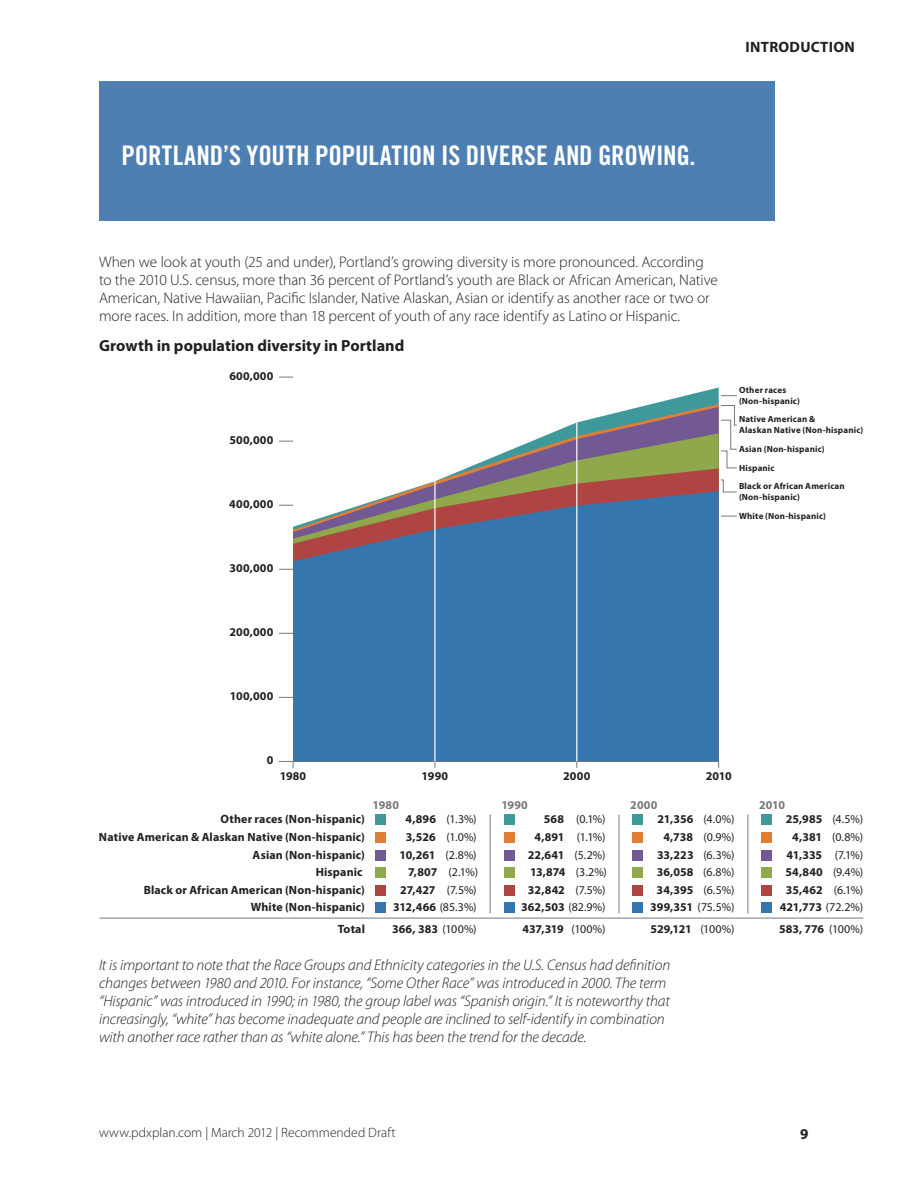
<style>
.page{position:relative;width:918px;height:1188px;background:#fff}
.page>*{position:absolute;margin:0;border:0;box-sizing:border-box;transform-origin:0 0}
.t1{font:27px "Trade Gothic LT Std Bd Cn 20";color:#fff}
.t2{font:700 16.2px "Myriad Pro";color:#231f20}
.t3{font:italic 300 15.3px/18px "Myriad Pro";letter-spacing:-.01em;color:#231f20}
.t4{font:300 15.3px/18px "Myriad Pro";letter-spacing:-.005em;color:#231f20}
.t5{font:700 15px "Myriad Pro";letter-spacing:.02em;color:#231f20}
.t6{font:300 13.5px "Myriad Pro";letter-spacing:.005em;color:#231f20}
.t7{font:700 12px "Myriad Pro";letter-spacing:.01em;color:#231f20}
.t8{font:12px "Myriad Pro";color:#231f20}
.t9{font:700 12px "Myriad Pro";letter-spacing:.01em;color:#76787b}
.t10{font:700 9px/10.8px "Myriad Pro";letter-spacing:.02em;color:#231f20}
.s1{font-weight:700}
.s2{font-weight:400}
</style>
<div class="page">
<div style="left:99px;top:81px;width:676px;height:139px;background:#4d7fb3"></div>
<div style="left:375px;top:815px;width:11px;height:10px;background:#3f989a"></div>
<div style="left:375px;top:832px;width:11px;height:11px;background:#e07e37"></div>
<div style="left:375px;top:850px;width:11px;height:11px;background:#735993"></div>
<div style="left:375px;top:867px;width:11px;height:11px;background:#8fa84c"></div>
<div style="left:375px;top:885px;width:11px;height:11px;background:#af4443"></div>
<div style="left:375px;top:902px;width:11px;height:11px;background:#3676ae"></div>
<div style="left:504px;top:815px;width:10px;height:10px;background:#3f989a"></div>
<div style="left:504px;top:832px;width:10px;height:11px;background:#e07e37"></div>
<div style="left:504px;top:850px;width:10px;height:11px;background:#735993"></div>
<div style="left:504px;top:867px;width:10px;height:11px;background:#8fa84c"></div>
<div style="left:504px;top:885px;width:10px;height:11px;background:#af4443"></div>
<div style="left:504px;top:902px;width:10px;height:11px;background:#3676ae"></div>
<div style="left:633px;top:815px;width:10px;height:10px;background:#3f989a"></div>
<div style="left:633px;top:832px;width:10px;height:11px;background:#e07e37"></div>
<div style="left:633px;top:850px;width:10px;height:11px;background:#735993"></div>
<div style="left:633px;top:867px;width:10px;height:11px;background:#8fa84c"></div>
<div style="left:633px;top:885px;width:10px;height:11px;background:#af4443"></div>
<div style="left:633px;top:902px;width:10px;height:11px;background:#3676ae"></div>
<div style="left:761px;top:815px;width:11px;height:10px;background:#3f989a"></div>
<div style="left:761px;top:832px;width:11px;height:11px;background:#e07e37"></div>
<div style="left:761px;top:850px;width:11px;height:11px;background:#735993"></div>
<div style="left:761px;top:867px;width:11px;height:11px;background:#8fa84c"></div>
<div style="left:761px;top:885px;width:11px;height:11px;background:#af4443"></div>
<div style="left:761px;top:902px;width:11px;height:11px;background:#3676ae"></div>
<hr style="left:100px;top:918px;width:763px;height:1px;background:#76787b">
<hr style="left:490px;top:815px;width:1px;height:98px;background:#76787b">
<hr style="left:619px;top:815px;width:1px;height:98px;background:#76787b">
<hr style="left:748px;top:815px;width:1px;height:98px;background:#76787b">
<svg style="left:721px;top:395px;width:16px;height:1px"></svg>
<svg style="left:721px;top:516px;width:16px;height:1px"></svg>
<svg style="left:720px;top:405px;width:17px;height:64px"></svg>
<svg style="left:721px;top:479px;width:16px;height:14px"></svg>
<svg style="left:551px;top:407px;width:168px;height:26px"></svg>
<svg style="left:465px;top:433px;width:254px;height:36px"></svg>
<svg style="left:405px;top:469px;width:314px;height:22px;background:#a17f67"></svg>
<svg style="left:293px;top:491px;width:426px;height:270px;background:#4275a6"></svg>
<svg style="left:279px;top:697px;width:14px;height:1px"></svg>
<svg style="left:279px;top:761px;width:15px;height:7px"></svg>
<hr style="left:434px;top:387px;width:2px;height:374px;background:#fff">
<hr style="left:576px;top:387px;width:1px;height:374px;background:#fff">
<svg style="left:279px;top:633px;width:14px;height:1px"></svg>
<svg style="left:279px;top:569px;width:14px;height:1px"></svg>
<svg style="left:279px;top:505px;width:14px;height:1px"></svg>
<svg style="left:279px;top:441px;width:14px;height:1px"></svg>
<svg style="left:279px;top:377px;width:14px;height:1px"></svg>
<p class="t5" style="left:746px;top:37px;width:111px">Introduction</p>
<h1 class="t1" style="left:122px;top:139px;width:576px">PORTLAND’S YOUTH POPULATION IS DIVERSE AND GROWING.</h1>
<p class="t4" style="left:99px;top:253px;width:620px">When we look at youth (25 and under), Portland’s growing diversity is more pronounced. According to the 2010 U.S. census, more than 36 percent of Portland’s youth are Black or African American, Native American, Native Hawaiian, Pacific Islander, Native Alaskan, Asian or identify as another race or two or more races. In addition, more than 18 percent of youth of any race identify as Latino or Hispanic.</p>
<h2 class="t2" style="left:99px;top:335px;width:307px">Growth in population diversity in Portland</h2>
<p class="t7" style="left:229px;top:368px;width:46px">600,000</p>
<p class="t7" style="left:229px;top:432px;width:46px">500,000</p>
<p class="t7" style="left:229px;top:496px;width:46px">400,000</p>
<p class="t7" style="left:230px;top:560px;width:46px">300,000</p>
<p class="t10" style="left:739px;top:384px;width:62px">Other races (Non-hispanic)</p>
<p class="t10" style="left:739px;top:414px;width:126px">Native American &amp;<br>Alaskan Native (Non-hispanic)</p>
<p class="t10" style="left:739px;top:443px;width:87px">Asian (Non-hispanic)</p>
<p class="t10" style="left:739px;top:462px;width:37px">Hispanic</p>
<p class="t10" style="left:739px;top:481px;width:107px">Black or African American (Non-hispanic)</p>
<p class="t10" style="left:739px;top:510px;width:89px">White (Non-hispanic)</p>
<p class="t7" style="left:229px;top:624px;width:46px">200,000</p>
<p class="t7" style="left:230px;top:688px;width:45px">100,000</p>
<p class="t7" style="left:267px;top:753px;width:8px">0</p>
<p class="t7" style="left:280px;top:768px;width:28px">1980</p>
<p class="t7" style="left:422px;top:768px;width:28px">1990</p>
<p class="t7" style="left:563px;top:768px;width:29px">2000</p>
<p class="t7" style="left:706px;top:768px;width:27px">2010</p>
<p class="t9" style="left:373px;top:797px;width:28px">1980</p>
<p class="t9" style="left:501px;top:797px;width:28px">1990</p>
<p class="t9" style="left:630px;top:797px;width:29px">2000</p>
<p class="t9" style="left:759px;top:797px;width:27px">2010</p>
<p class="t7" style="left:221px;top:812px;width:146px">Other races (Non-hispanic)</p>
<p class="t8" style="left:406px;top:812px;width:73px"><span class="s1">4,896</span> (1.3%)</p>
<p class="t8" style="left:544px;top:812px;width:63px"><span class="s1">568</span> (0.1%)</p>
<p class="t7" style="left:658px;top:812px;width:78px">21,356 <span class="s2">(4.0%)</span></p>
<p class="t7" style="left:786px;top:812px;width:79px">25,985 <span class="s2">(4.5%)</span></p>
<p class="t7" style="left:99px;top:829px;width:268px">Native American &amp; Alaskan Native (Non-hispanic)</p>
<p class="t8" style="left:406px;top:830px;width:72px"><span class="s1">3,526</span> (1.0%)</p>
<p class="t8" style="left:534px;top:830px;width:73px"><span class="s1">4,891</span> (1.1%)</p>
<p class="t8" style="left:663px;top:830px;width:73px"><span class="s1">4,738</span> (0.9%)</p>
<p class="t8" style="left:792px;top:830px;width:73px"><span class="s1">4,381</span> (0.8%)</p>
<p class="t7" style="left:253px;top:847px;width:114px">Asian (Non-hispanic)</p>
<p class="t7" style="left:399px;top:847px;width:79px">10,261 <span class="s2">(2.8%)</span></p>
<p class="t7" style="left:528px;top:847px;width:79px">22,641 <span class="s2">(5.2%)</span></p>
<p class="t7" style="left:657px;top:847px;width:79px">33,223 <span class="s2">(6.3%)</span></p>
<p class="t7" style="left:787px;top:847px;width:78px">41,335 <span class="s2">(7.1%)</span></p>
<p class="t7" style="left:316px;top:864px;width:48px">Hispanic</p>
<p class="t8" style="left:408px;top:865px;width:71px"><span class="s1">7,807</span> (2.1%)</p>
<p class="t7" style="left:530px;top:864px;width:79px">13,874 <span class="s2">(3.2%)</span></p>
<p class="t7" style="left:657px;top:864px;width:79px">36,058 <span class="s2">(6.8%)</span></p>
<p class="t7" style="left:785px;top:864px;width:79px">54,840 <span class="s2">(9.4%)</span></p>
<p class="t7" style="left:144px;top:882px;width:223px">Black or African American (Non-hispanic)</p>
<p class="t7" style="left:400px;top:882px;width:78px">27,427 <span class="s2">(7.5%)</span></p>
<p class="t7" style="left:528px;top:882px;width:79px">32,842 <span class="s2">(7.5%)</span></p>
<p class="t7" style="left:657px;top:882px;width:79px">34,395 <span class="s2">(6.5%)</span></p>
<p class="t7" style="left:786px;top:882px;width:79px">35,462 <span class="s2">(6.1%)</span></p>
<p class="t7" style="left:251px;top:899px;width:116px">White (Non-hispanic)</p>
<p class="t7" style="left:393px;top:899px;width:85px">312,466 <span class="s2">(85.3%)</span></p>
<p class="t7" style="left:521px;top:899px;width:86px">362,503 <span class="s2">(82.9%)</span></p>
<p class="t7" style="left:650px;top:899px;width:86px">399,351 <span class="s2">(75.5%)</span></p>
<p class="t7" style="left:780px;top:899px;width:85px">421,773 <span class="s2">(72.2%)</span></p>
<p class="t7" style="left:338px;top:921px;width:29px">Total</p>
<p class="t7" style="left:392px;top:921px;width:86px">366, 383 <span class="s2">(100%)</span></p>
<p class="t7" style="left:522px;top:921px;width:85px">437,319 <span class="s2">(100%)</span></p>
<p class="t7" style="left:651px;top:921px;width:85px">529,121 <span class="s2">(100%)</span></p>
<p class="t7" style="left:779px;top:921px;width:86px">583, 776 <span class="s2">(100%)</span></p>
<p class="t3" style="left:99px;top:956px;width:573px">It is important to note that the Race Groups and Ethnicity categories in the U.S. Census had definition changes between 1980 and 2010. For instance, “Some Other Race” was introduced in 2000. The term “Hispanic” was introduced in 1990; in 1980, the group label was “Spanish origin.” It is noteworthy that increasingly, “white” has become inadequate and people are inclined to self-identify in combination with another race rather than as “white alone.” This has been the trend for the decade.</p>
<p class="t6" style="left:99px;top:1125px;width:298px">www.pdxplan.com | March 2012 | Recommended Draft</p>
<p class="t5" style="left:800px;top:1124px;width:10px">9</p>
</div>
